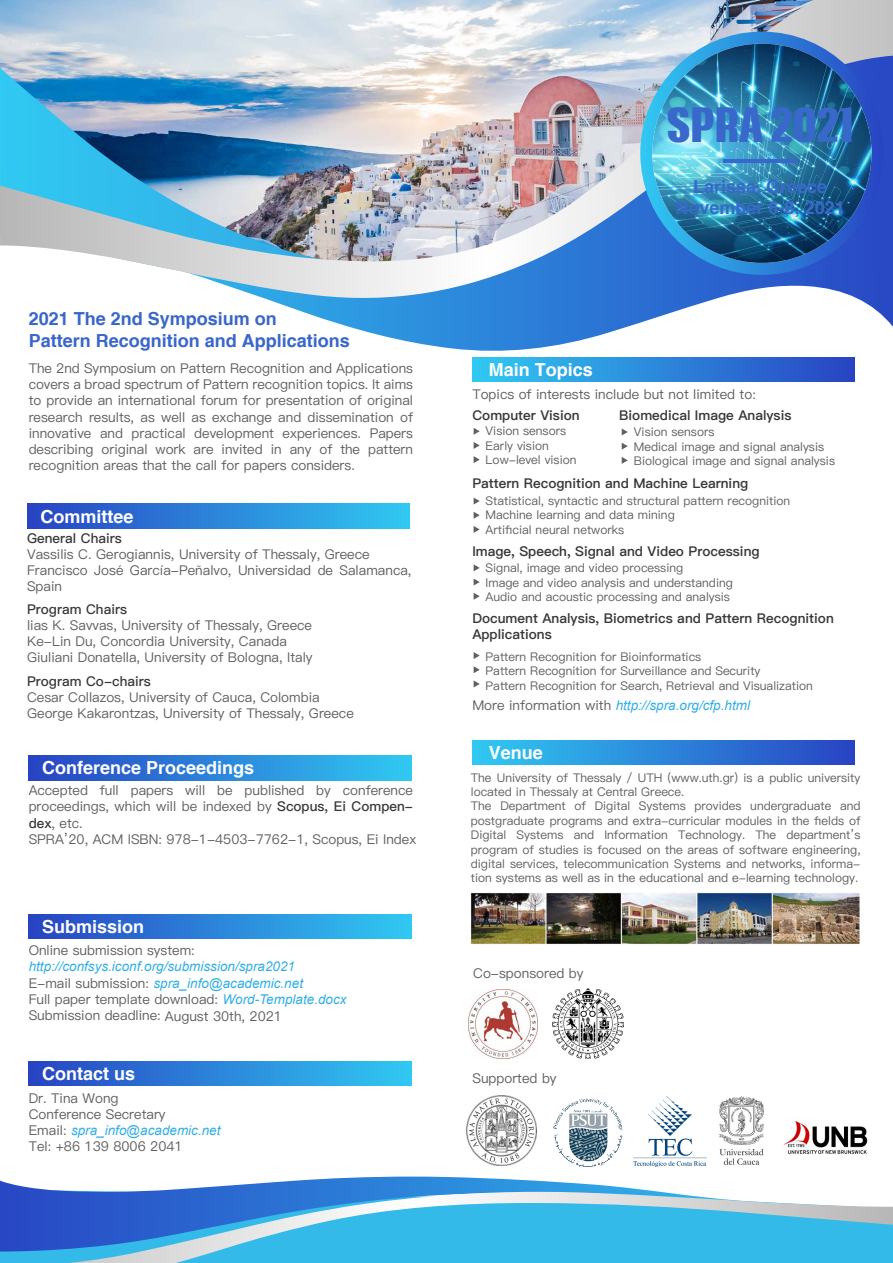
<style>
.page{position:relative;width:893px;height:1263px;background:#fff}
.page>*{position:absolute;margin:0;border:0;box-sizing:border-box;transform-origin:0 0}
.t1{font:43.8px "Whale";color:#3968cb}
.t2{font:18px "CT Cu Yuan SF";color:#fff}
.t3{font:18px/21.6px "CT Cu Yuan SF";color:#3966ca}
.t4{font:18px/21.6px "CT Cu Yuan SF";color:#3968cb;text-align:center}
.t5{font:13.5px/16.2px "Ping Fang SC Medium";color:#606060}
.t6{font:13.5px/16.2px "Ping Fang SC Heavy";color:#383838}
.t7{font:italic 13.5px/16.2px "Arial";color:#33afe5}
.t8{font:13.5px "Ping Fang SC Bold";color:#383838}
.t9{font:12px/14.4px "Ping Fang SC Medium";color:#606060}
.s1{font-family:"Ping Fang SC Bold";color:#383838}
.s2{font-family:"Ping Fang SC Medium";font-style:normal;color:#606060}
.s3{font-family:"Arial";font-style:italic;color:#33afe5}
</style>
<div class="page">
<svg style="left:281px;top:304px;width:612px;height:47px"></svg>
<img style="left:0;top:0;width:893px;height:304px">
<svg style="left:0;top:1176px;width:661px;height:75px"></svg>
<svg style="left:69px;top:1192px;width:824px;height:71px;background:#55b2e2"></svg>
<svg style="left:640px;top:32px;width:243px;height:243px;background:#2e87d8"></svg>
<img style="left:652px;top:44px;width:219px;height:219px;border-radius:110px">
<div style="left:29px;top:756px;width:382px;height:24px;background:linear-gradient(to right,#2843c2,#30c8f2)"></div>
<div style="left:29px;top:914px;width:382px;height:25px;background:linear-gradient(to right,#2843c2,#30c8f2)"></div>
<div style="left:29px;top:1061px;width:382px;height:25px;background:linear-gradient(to right,#2843c2,#30c8f2)"></div>
<div style="left:472px;top:740px;width:383px;height:25px;background:linear-gradient(to right,#30c9f2,#2843c2)"></div>
<div style="left:472px;top:357px;width:383px;height:25px;background:linear-gradient(to right,#30c9f2,#2843c2)"></div>
<div style="left:27px;top:504px;width:382px;height:24px;background:linear-gradient(to right,#2843c2,#30c8f2)"></div>
<svg style="left:474px;top:428px;width:6px;height:7px"></svg>
<svg style="left:474px;top:442px;width:6px;height:7px"></svg>
<svg style="left:474px;top:456px;width:6px;height:7px"></svg>
<svg style="left:622px;top:428px;width:6px;height:7px"></svg>
<svg style="left:622px;top:443px;width:6px;height:7px"></svg>
<svg style="left:622px;top:457px;width:6px;height:7px"></svg>
<svg style="left:474px;top:498px;width:6px;height:6px"></svg>
<svg style="left:474px;top:512px;width:6px;height:7px"></svg>
<svg style="left:474px;top:526px;width:6px;height:7px"></svg>
<svg style="left:474px;top:564px;width:6px;height:7px"></svg>
<svg style="left:474px;top:579px;width:6px;height:6px"></svg>
<svg style="left:474px;top:593px;width:6px;height:7px"></svg>
<svg style="left:474px;top:652px;width:6px;height:7px"></svg>
<svg style="left:474px;top:666px;width:6px;height:7px"></svg>
<svg style="left:474px;top:680px;width:6px;height:7px"></svg>
<img style="left:471px;top:893px;width:388px;height:51px">
<img style="left:468px;top:989px;width:70px;height:70px">
<img style="left:553px;top:988px;width:71px;height:71px">
<img style="left:466px;top:1095px;width:70px;height:70px">
<img style="left:553px;top:1098px;width:69px;height:69px">
<img style="left:634px;top:1096px;width:72px;height:70px">
<img style="left:719px;top:1096px;width:45px;height:69px">
<img style="left:783px;top:1121px;width:85px;height:33px">
<hr style="left:723px;top:159px;width:74px;height:4px;background:#3968cb">
<h2 class="t3" style="left:29px;top:309px;width:323px">2021 The 2nd Symposium on<br>Pattern Recognition and Applications</h2>
<p class="t5" style="left:29px;top:360px;width:386px;text-align:justify">The 2nd Symposium on Pattern Recognition and Applications covers a broad spectrum of Pattern recognition topics. It aims to provide an international forum for presentation of original research results, as well as exchange and dissemination of innovative and practical development experiences. Papers describing original work are invited in any of the pattern recognition areas that the call for papers considers.</p>
<h2 class="t2" style="left:41px;top:507px;width:95px">Committee</h2>
<p class="t8" style="left:27px;top:530px;width:96px">General Chairs</p>
<p class="t5" style="left:27px;top:546px;width:386px">Vassilis C. Gerogiannis, University of Thessaly, Greece<br>Francisco José García-Peñalvo, Universidad de Salamanca,<br>Spain</p>
<p class="t8" style="left:27px;top:601px;width:101px">Program Chairs</p>
<p class="t5" style="left:27px;top:617px;width:287px">lias K. Savvas, University of Thessaly, Greece<br>Ke-Lin Du, Concordia University, Canada<br>Giuliani Donatella, University of Bologna, Italy</p>
<p class="t8" style="left:27px;top:673px;width:125px">Program Co-chairs</p>
<p class="t5" style="left:27px;top:689px;width:328px">Cesar Collazos, University of Cauca, Colombia<br>George Kakarontzas, University of Thessaly, Greece</p>
<h2 class="t2" style="left:42px;top:759px;width:214px">Conference Proceedings</h2>
<p class="t5" style="left:29px;top:782px;width:389px">Accepted full papers will be published by conference proceedings, which will be indexed by <span class="s1">Scopus, Ei Compen&shy;dex</span>, etc.<br>SPRA’20, ACM ISBN: 978-1-4503-7762-1, Scopus, Ei Index</p>
<h2 class="t2" style="left:42px;top:918px;width:104px">Submission</h2>
<p class="t5" style="left:29px;top:942px;width:168px">Online submission system:</p>
<p class="t7" style="left:29px;top:959px;width:276px">http://confsys.iconf.org/submission/spra2021<br><span class="s2">E-mail submission:</span> spra_info@academic.net</p>
<p class="t5" style="left:29px;top:991px;width:319px">Full paper template download: <span class="s3">Word-Template.docx<br></span>Submission deadline: August 30th, 2021</p>
<h2 class="t2" style="left:42px;top:1065px;width:95px">Contact us</h2>
<p class="t5" style="left:29px;top:1090px;width:138px">Dr. Tina Wong<br>Conference Secretary</p>
<p class="t7" style="left:29px;top:1122px;width:193px"><span class="s2">Email:</span> spra_info@academic.net</p>
<p class="t5" style="left:29px;top:1138px;width:156px">Tel: +86 139 8006 2041</p>
<h1 class="t1" style="left:667px;top:98px;width:188px">SPRA 2021</h1>
<h2 class="t2" style="left:489px;top:361px;width:106px">Main Topics</h2>
<h2 class="t4" style="left:676px;top:176px;width:171px">Larissa, Greece<br>November 6-8, 2021</h2>
<p class="t5" style="left:472px;top:387px;width:285px">Topics of interests include but not limited to:</p>
<p class="t6" style="left:472px;top:408px;width:109px">Computer Vision</p>
<p class="t6" style="left:619px;top:407px;width:174px">Biomedical Image Analysis</p>
<p class="t9" style="left:486px;top:424px;width:92px">Vision sensors<br>Early vision<br>Low-level vision</p>
<p class="t9" style="left:634px;top:425px;width:203px">Vision sensors<br>Medical image and signal analysis<br>Biological image and signal analysis</p>
<p class="t9" style="left:486px;top:493px;width:306px">Statistical, syntactic and structural pattern recognition<br>Machine learning and data mining<br>Artificial neural networks</p>
<p class="t9" style="left:486px;top:561px;width:249px">Signal, image and video processing<br>Image and video analysis and understanding<br>Audio and acoustic processing and analysis</p>
<p class="t6" style="left:472px;top:476px;width:277px">Pattern Recognition and Machine Learning</p>
<p class="t6" style="left:472px;top:544px;width:289px">Image, Speech, Signal and Video Processing</p>
<p class="t6" style="left:472px;top:610px;width:363px">Document Analysis, Biometrics and Pattern Recognition<br>Applications</p>
<p class="t9" style="left:486px;top:649px;width:329px">Pattern Recognition for Bioinformatics<br>Pattern Recognition for Surveillance and Security<br>Pattern Recognition for Search, Retrieval and Visualization</p>
<p class="t7" style="left:472px;top:698px;width:279px"><span class="s2">More information with</span> http://spra.org/cfp.html</p>
<h2 class="t2" style="left:489px;top:743px;width:56px">Venue</h2>
<p class="t9" style="left:471px;top:770px;width:391px">The University of Thessaly / UTH (www.uth.gr) is a public university located in Thessaly at Central Greece.<br>The Department of Digital Systems provides undergraduate and postgraduate programs and extra-curricular modules in the fields of Digital Systems and Information Technology. The department’s program of studies is focused on the areas of software engineering, digital services, telecommunication Systems and networks, informa&shy;tion systems as well as in the educational and e-learning technology.</p>
<p class="t5" style="left:473px;top:965px;width:112px">Co-sponsored by</p>
<p class="t5" style="left:473px;top:1071px;width:86px">Supported by</p>
</div>
